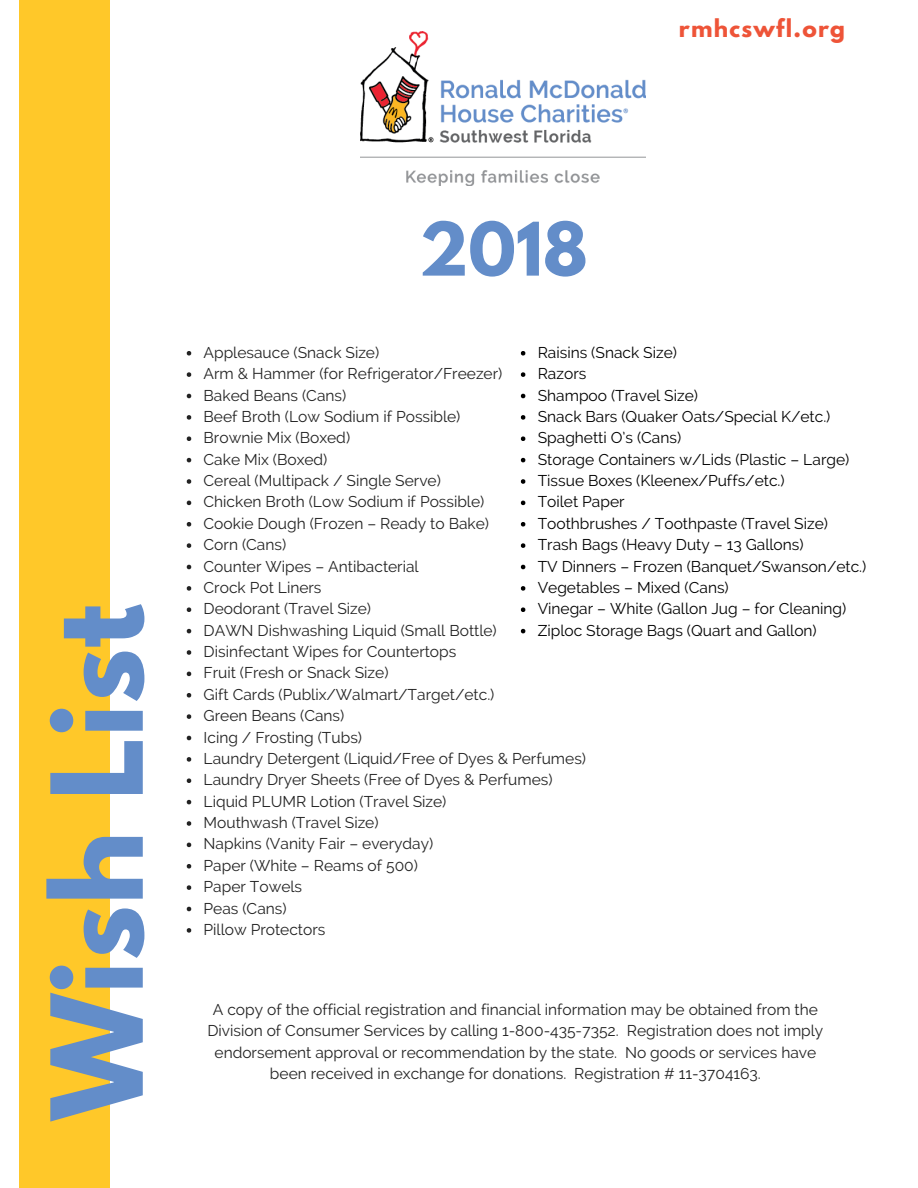
<style>
.page{position:relative;width:918px;height:1188px;background:#fff}
.page>*{position:absolute;margin:0;border:0;box-sizing:border-box;transform-origin:0 0}
.t1{font:700 112.05px "League Spartan";color:#638dc9}
.t2{font:700 65.4px "League Spartan";color:#638dc9}
.t3{font:700 21.75px "League Spartan";letter-spacing:.06em;color:#ee5438}
.t4{font:15.6px/21.3px "Raleway";color:#222}
.t5{font:15.6px/21.3px "Raleway";color:#000}
</style>
<div class="page">
<div style="left:19px;top:0;width:899px;height:1188px;background:#ffc829"></div>
<div style="left:110px;top:0;width:808px;height:1188px;background:#fff"></div>
<img style="left:360px;top:32px;width:286px;height:154px">
<svg style="left:187px;top:351px;width:4px;height:5px"></svg>
<svg style="left:187px;top:372px;width:4px;height:5px"></svg>
<svg style="left:187px;top:394px;width:4px;height:4px"></svg>
<svg style="left:187px;top:415px;width:4px;height:5px"></svg>
<svg style="left:187px;top:436px;width:4px;height:5px"></svg>
<svg style="left:187px;top:458px;width:4px;height:4px"></svg>
<svg style="left:187px;top:479px;width:4px;height:5px"></svg>
<svg style="left:187px;top:501px;width:4px;height:4px"></svg>
<svg style="left:187px;top:522px;width:4px;height:4px"></svg>
<svg style="left:187px;top:543px;width:4px;height:5px"></svg>
<svg style="left:187px;top:565px;width:4px;height:4px"></svg>
<svg style="left:187px;top:586px;width:4px;height:5px"></svg>
<svg style="left:187px;top:608px;width:4px;height:4px"></svg>
<svg style="left:187px;top:629px;width:4px;height:4px"></svg>
<svg style="left:187px;top:650px;width:4px;height:5px"></svg>
<svg style="left:187px;top:672px;width:4px;height:4px"></svg>
<svg style="left:187px;top:693px;width:4px;height:5px"></svg>
<svg style="left:187px;top:714px;width:4px;height:5px"></svg>
<svg style="left:187px;top:736px;width:4px;height:4px"></svg>
<svg style="left:187px;top:757px;width:4px;height:5px"></svg>
<svg style="left:187px;top:778px;width:4px;height:5px"></svg>
<svg style="left:187px;top:800px;width:4px;height:4px"></svg>
<svg style="left:187px;top:821px;width:4px;height:5px"></svg>
<svg style="left:187px;top:843px;width:4px;height:4px"></svg>
<svg style="left:187px;top:864px;width:4px;height:4px"></svg>
<svg style="left:187px;top:885px;width:4px;height:5px"></svg>
<svg style="left:187px;top:907px;width:4px;height:4px"></svg>
<svg style="left:187px;top:928px;width:4px;height:5px"></svg>
<svg style="left:521px;top:351px;width:4px;height:5px"></svg>
<svg style="left:521px;top:372px;width:4px;height:5px"></svg>
<svg style="left:521px;top:394px;width:4px;height:4px"></svg>
<svg style="left:521px;top:415px;width:4px;height:5px"></svg>
<svg style="left:521px;top:436px;width:4px;height:5px"></svg>
<svg style="left:521px;top:458px;width:4px;height:4px"></svg>
<svg style="left:521px;top:479px;width:4px;height:5px"></svg>
<svg style="left:521px;top:501px;width:4px;height:4px"></svg>
<svg style="left:521px;top:522px;width:4px;height:4px"></svg>
<svg style="left:521px;top:543px;width:4px;height:5px"></svg>
<svg style="left:521px;top:565px;width:4px;height:4px"></svg>
<svg style="left:521px;top:586px;width:4px;height:5px"></svg>
<svg style="left:521px;top:608px;width:4px;height:4px"></svg>
<svg style="left:521px;top:629px;width:4px;height:4px"></svg>
<h3 class="t3" style="left:679px;top:17px;width:168px">rmhcswfl.org</h3>
<h1 class="t1" style="left:42px;top:1120px;width:517px;rotate:-90deg">Wish List</h1>
<h2 class="t2" style="left:419px;top:217px;width:170px">2018</h2>
<p class="t4" style="left:204px;top:342px;width:384px">Applesauce (Snack Size)<br>Arm &amp; Hammer (for Refrigerator/Freezer)<br>Baked Beans (Cans)<br>Beef Broth (Low Sodium if Possible)<br>Brownie Mix (Boxed)<br>Cake Mix (Boxed)<br>Cereal (Multipack / Single Serve)<br>Chicken Broth (Low Sodium if Possible)<br>Cookie Dough (Frozen – Ready to Bake)<br>Corn (Cans)<br>Counter Wipes – Antibacterial<br>Crock Pot Liners<br>Deodorant (Travel Size)<br>DAWN Dishwashing Liquid (Small Bottle)<br>Disinfectant Wipes for Countertops<br>Fruit (Fresh or Snack Size)<br>Gift Cards (Publix/Walmart/Target/etc.)<br>Green Beans (Cans)<br>Icing / Frosting (Tubs)<br>Laundry Detergent (Liquid/Free of Dyes &amp; Perfumes)<br>Laundry Dryer Sheets (Free of Dyes &amp; Perfumes)<br>Liquid PLUMR Lotion (Travel Size)<br>Mouthwash (Travel Size)<br>Napkins (Vanity Fair – everyday)<br>Paper (White – Reams of 500)<br>Paper Towels<br>Peas (Cans)<br>Pillow Protectors</p>
<p class="t5" style="left:538px;top:342px;width:330px">Raisins (Snack Size)<br>Razors<br>Shampoo (Travel Size)<br>Snack Bars (Quaker Oats/Special K/etc.)<br>Spaghetti O’s (Cans)<br>Storage Containers w/Lids (Plastic – Large)<br>Tissue Boxes (Kleenex/Puffs/etc.)<br>Toilet Paper<br>Toothbrushes / Toothpaste (Travel Size)<br>Trash Bags (Heavy Duty – 13 Gallons)<br>TV Dinners – Frozen (Banquet/Swanson/etc.)<br>Vegetables – Mixed (Cans)<br>Vinegar – White (Gallon Jug – for Cleaning)<br>Ziploc Storage Bags (Quart and Gallon)</p>
<p class="t4" style="left:207px;top:999px;width:617px;text-align:center">A copy of the official registration and financial information may be obtained from the Division of Consumer Services by calling 1-800-435-7352. Registration does not imply endorsement approval or recommendation by the state. No goods or services have been received in exchange for donations. Registration # 11-3704163.</p>
</div>
